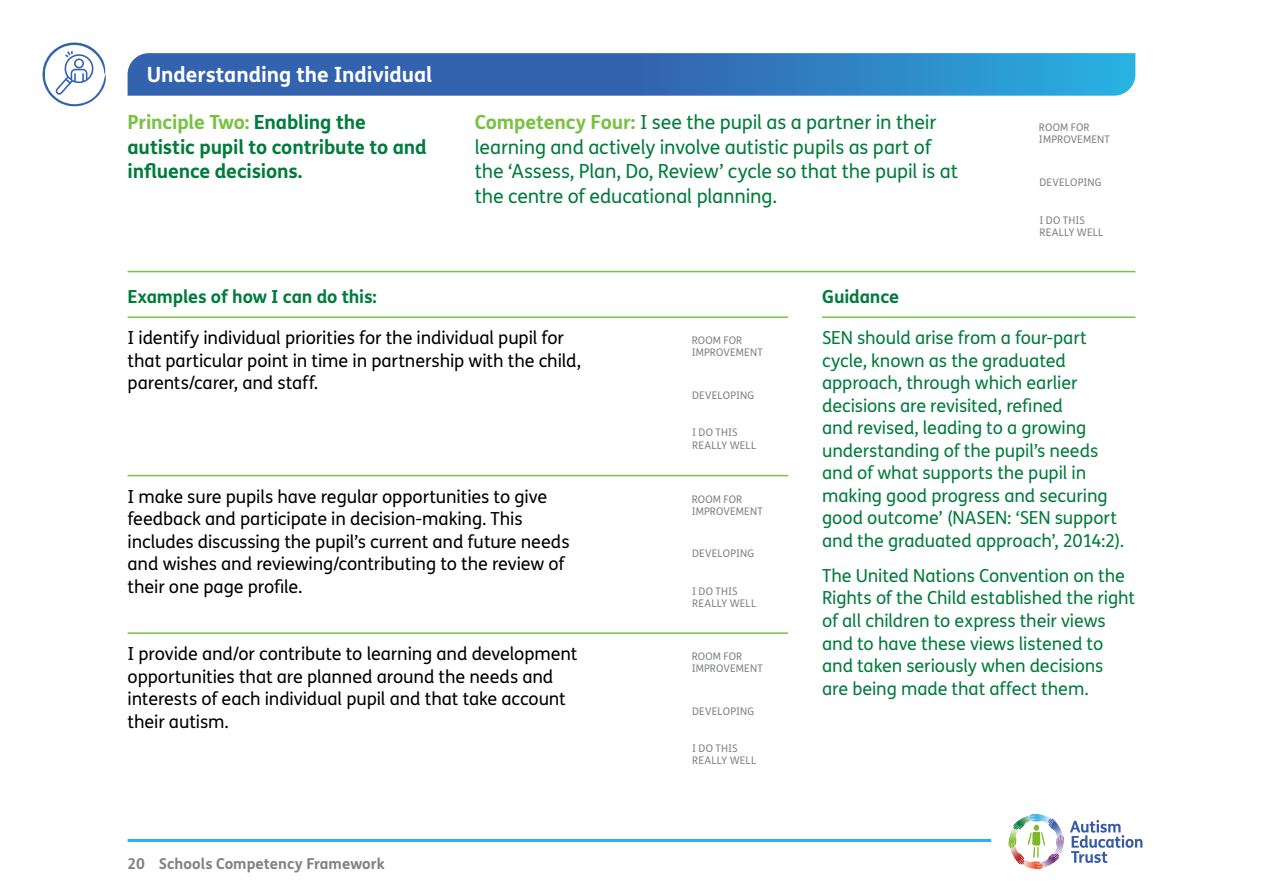
<style>
.page{position:relative;width:1263px;height:893px;background:#fff}
.page>*{position:absolute;margin:0;border:0;box-sizing:border-box;transform-origin:0 0}
.AET_-_section_header{font:700 21px "FS Me";letter-spacing:-.005em;color:#fff}
.AET_S_C_header{font:19.5px/24.3px "FS Me";letter-spacing:-.005em;color:#007c3d}
.AET_principles_heade{font:700 19.5px/24.3px "FS Me";letter-spacing:-.01em;color:#007c3d}
.AET_body_12pt{font:18px/22.5px "FS Me";letter-spacing:-.005em;color:#000}
.AET_body_12pt-2{font:18px/22.5px "FS Me";letter-spacing:-.005em;color:#007c3d}
.AET_body_12pt-3{font:700 18px "FS Me";letter-spacing:-.01em;color:#007c3d}
.t1{font:700 15px "FS Me";color:#808285}
.AET_form_8pt{font:10.5px/12.1px "FS Me";letter-spacing:.015em;color:#808285}
.s1{color:#78c143}
.s2{font-weight:700;color:#78c143}
</style>
<div class="page">
<svg style="left:128px;top:53px;width:1007px;height:43px;background:#3378bb"></svg>
<svg style="left:1070px;top:820px;width:72px;height:43px"></svg>
<svg style="left:1008px;top:814px;width:52px;height:55px"></svg>
<hr style="left:128px;top:839px;width:863px;height:3px;background:#28b5e4">
<svg style="left:42px;top:42px;width:64px;height:64px"></svg>
<hr style="left:128px;top:316px;width:660px;height:2px;background:#78c143">
<hr style="left:822px;top:316px;width:313px;height:2px;background:#78c143">
<hr style="left:128px;top:475px;width:660px;height:1px;background:#78c143">
<hr style="left:128px;top:271px;width:1007px;height:1px;background:#78c143">
<hr style="left:128px;top:632px;width:660px;height:2px;background:#78c143">
<p class="AET_-_section_header" style="left:147px;top:59px;width:287px">Understanding the Individual</p>
<p class="AET_principles_heade" style="left:128px;top:109px;width:301px"><span class="s1">Principle Two:</span> Enabling the autistic pupil to contribute to and influence decisions.</p>
<p class="AET_S_C_header" style="left:475px;top:110px;width:484px"><span class="s2">Competency Four:</span> I see the pupil as a partner in their learning and actively involve autistic pupils as part of the ‘Assess, Plan, Do, Review’ cycle so that the pupil is at the centre of educational planning.</p>
<p class="AET_form_8pt" style="left:1039px;top:122px;width:73px">ROOM FOR<br>IMPROVEMENT</p>
<p class="AET_form_8pt" style="left:1039px;top:176px;width:64px">DEVELOPING</p>
<p class="AET_form_8pt" style="left:1039px;top:214px;width:66px">I DO THIS<br>REALLY WELL</p>
<p class="AET_body_12pt-3" style="left:128px;top:283px;width:251px">Examples of how I can do this:</p>
<p class="AET_body_12pt" style="left:128px;top:326px;width:455px">I identify individual priorities for the individual pupil for that particular point in time in partnership with the child, parents/carer, and staff.</p>
<p class="AET_form_8pt" style="left:692px;top:334px;width:73px">ROOM FOR<br>IMPROVEMENT</p>
<p class="AET_form_8pt" style="left:692px;top:389px;width:64px">DEVELOPING</p>
<p class="AET_form_8pt" style="left:692px;top:426px;width:66px">I DO THIS<br>REALLY WELL</p>
<p class="AET_body_12pt" style="left:128px;top:485px;width:443px">I make sure pupils have regular opportunities to give feedback and participate in decision-making. This includes discussing the pupil’s current and future needs and wishes and reviewing/contributing to the review of their one page profile.</p>
<p class="AET_form_8pt" style="left:692px;top:493px;width:73px">ROOM FOR<br>IMPROVEMENT</p>
<p class="AET_form_8pt" style="left:692px;top:547px;width:64px">DEVELOPING</p>
<p class="AET_form_8pt" style="left:692px;top:585px;width:66px">I DO THIS<br>REALLY WELL</p>
<p class="AET_body_12pt" style="left:128px;top:642px;width:451px">I provide and/or contribute to learning and development opportunities that are planned around the needs and interests of each individual pupil and that take account their autism.</p>
<p class="AET_form_8pt" style="left:692px;top:650px;width:73px">ROOM FOR<br>IMPROVEMENT</p>
<p class="AET_form_8pt" style="left:692px;top:705px;width:64px">DEVELOPING</p>
<p class="AET_form_8pt" style="left:692px;top:742px;width:66px">I DO THIS<br>REALLY WELL</p>
<p class="t1" style="left:128px;top:852px;width:259px">20 Schools Competency Framework</p>
<p class="AET_body_12pt-3" style="left:822px;top:283px;width:79px">Guidance</p>
<p class="AET_body_12pt-2" style="left:822px;top:326px;width:303px">SEN should arise from a four-part cycle, known as the graduated approach, through which earlier decisions are revisited, refined<br>and revised, leading to a growing understanding of the pupil’s needs and of what supports the pupil in making good progress and securing good outcome’ (NASEN: ‘SEN support and the graduated approach’, 2014:2).</p>
<p class="AET_body_12pt-2" style="left:822px;top:564px;width:314px">The United Nations Convention on the Rights of the Child established the right of all children to express their views and to have these views listened to and taken seriously when decisions<br>are being made that affect them.</p>
</div>
